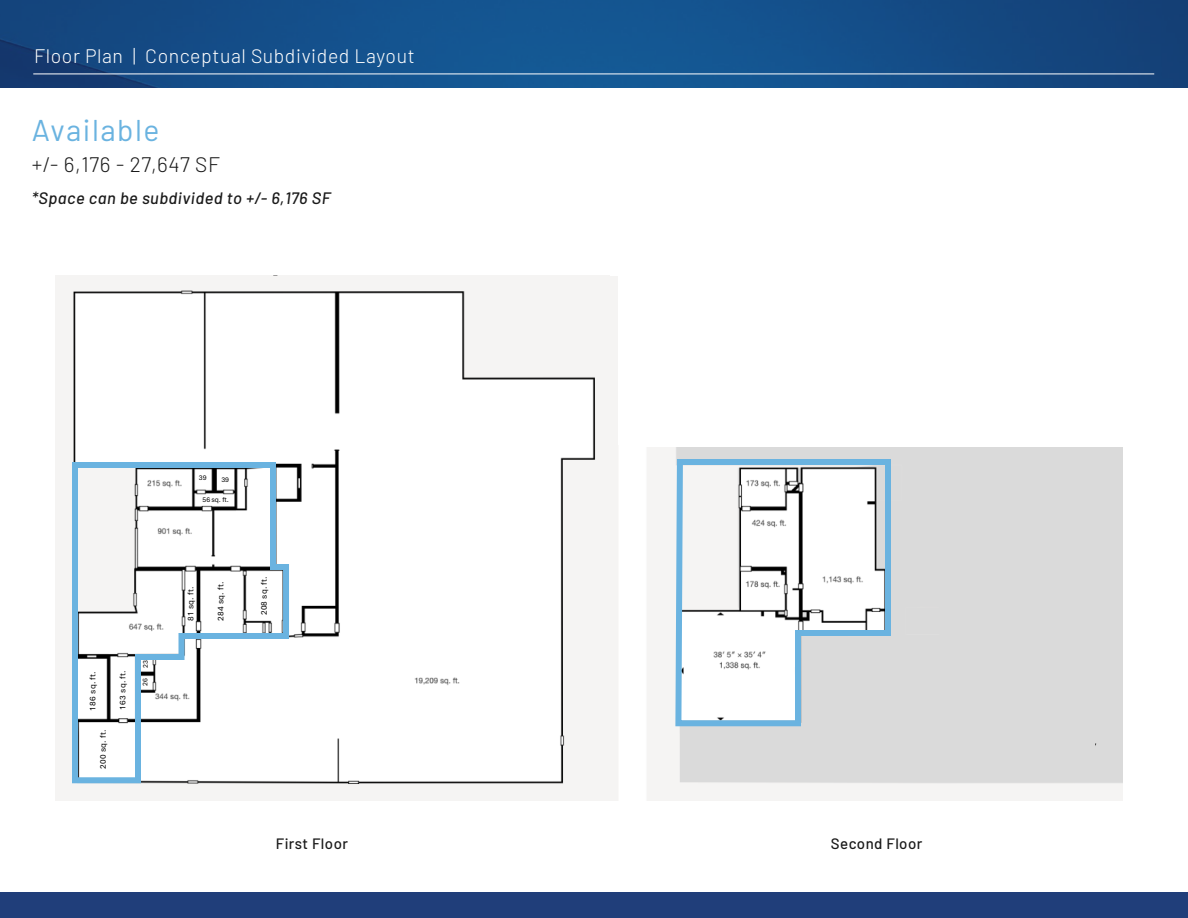
<style>
.page{position:relative;width:1188px;height:918px;background:#fff}
.page>*{position:absolute;margin:0;border:0;box-sizing:border-box;transform-origin:0 0}
.t1{font:30px "Barlow";letter-spacing:.05em;color:#6ab3e0}
.t2{font:300 21px "Barlow";letter-spacing:.03em;color:#1a1a1a}
.t3{font:300 19.5px "Barlow";letter-spacing:.03em;color:#fff}
.t4{font:italic 500 16.5px "Barlow";letter-spacing:.03em;color:#1a1a1a}
.t5{font:500 15px "Barlow";letter-spacing:.03em;color:#1a1a1a}
.t6{font:8.55px "Aptos";letter-spacing:.035em;color:#000}
.t7{font:7.2px "Aptos";letter-spacing:-.01em;color:#000}
</style>
<div class="page">
<img style="left:56px;top:276px;width:1067px;height:525px">
<div style="left:841px;top:731px;width:254px;height:43px;background:#dadada"></div>
<div style="left:620px;top:264px;width:512px;height:183px;background:#fff"></div>
<div style="left:609px;top:276px;width:9px;height:171px;background:#f5f4f3"></div>
<svg style="left:672px;top:456px;width:222px;height:273px"></svg>
<svg style="left:69px;top:459px;width:223px;height:327px"></svg>
<div style="left:0;top:892px;width:1188px;height:26px;background:#203e7a"></div>
<svg style="left:0;top:0;width:1188px;height:88px;background:#154e88"></svg>
<hr style="left:33px;top:74px;width:1121px;height:1px;background:#fff">
<h3 class="t3" style="left:34px;top:42px;width:382px">Floor Plan | Conceptual Subdivided Layout</h3>
<h1 class="t1" style="left:32px;top:108px;width:129px">Available</h1>
<h2 class="t2" style="left:32px;top:149px;width:190px">+/- 6,176 - 27,647 SF</h2>
<h3 class="t4" style="left:32px;top:186px;width:301px">*Space can be subdivided to +/- 6,176 SF</h3>
<p class="t7" style="left:199px;top:473px;width:9px">39</p>
<p class="t7" style="left:221px;top:475px;width:9px">39</p>
<p class="t6" style="left:87px;top:711px;width:41px;rotate:-90deg">186 sq. ft.</p>
<p class="t6" style="left:117px;top:710px;width:41px;rotate:-90deg">163 sq. ft.</p>
<p class="t6" style="left:97px;top:769px;width:41px;rotate:-90deg">200 sq. ft.</p>
<p class="t7" style="left:140px;top:668px;width:9px;rotate:-90deg">23</p>
<p class="t7" style="left:140px;top:686px;width:9px;rotate:-90deg">26</p>
<p class="t7" style="left:203px;top:495px;width:28px">56 sq. ft.</p>
<p class="t6" style="left:185px;top:621px;width:36px;rotate:-90deg">81 sq. ft.</p>
<p class="t6" style="left:215px;top:621px;width:41px;rotate:-90deg">284 sq. ft.</p>
<p class="t6" style="left:258px;top:615px;width:41px;rotate:-90deg">208 sq. ft.</p>
<h3 class="t5" style="left:276px;top:833px;width:74px">First Floor</h3>
<h3 class="t5" style="left:831px;top:833px;width:93px">Second Floor</h3>
</div>
